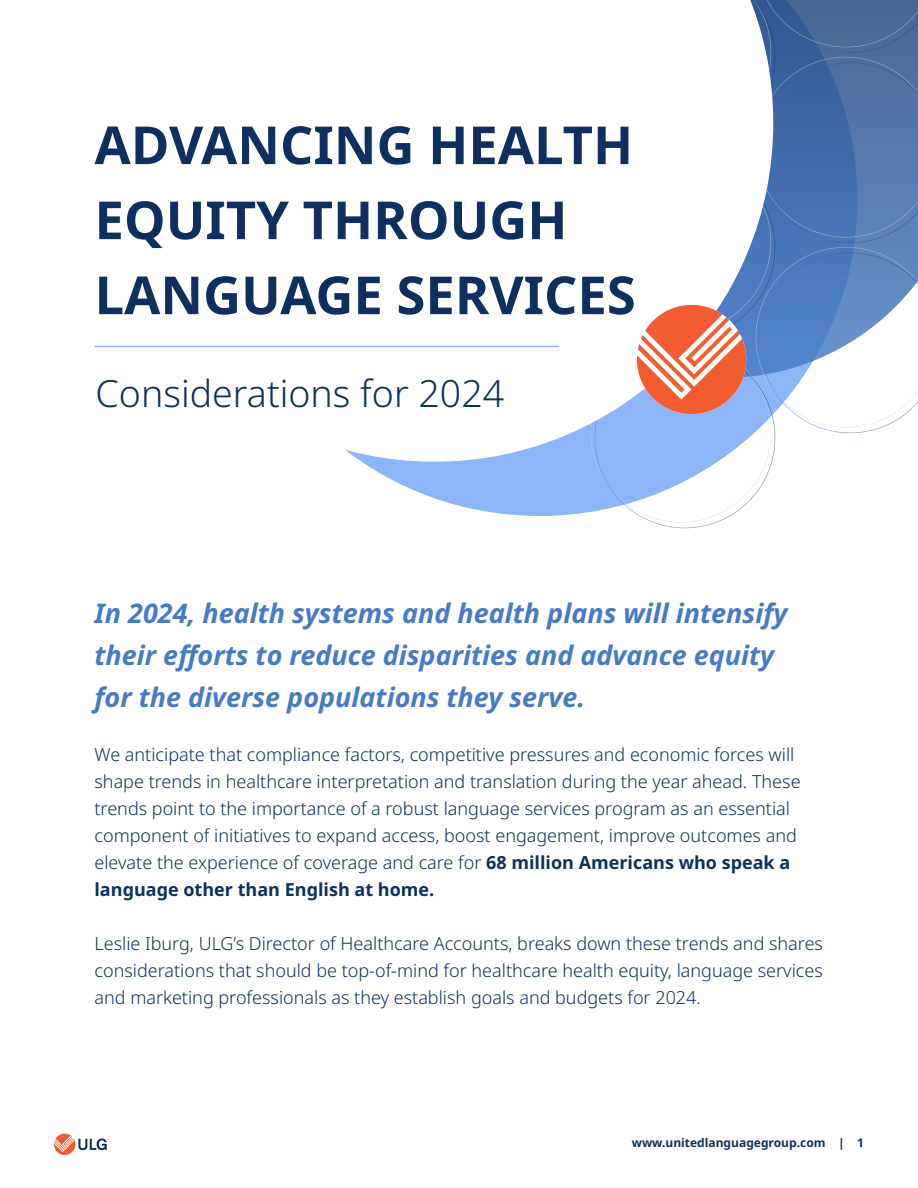
<style>
.page{position:relative;width:918px;height:1188px;background:#fff}
.page>*{position:absolute;margin:0;border:0;box-sizing:border-box;transform-origin:0 0}
.t1{font:700 52.5px/75px "Noto Sans";color:#0e2f60}
.t2{font:300 37.5px "Noto Sans";color:#0e2f60}
.t3{font:italic 700 27px/42px "Noto Sans";color:#467ac6}
.t4{font:300 18px/27px "Noto Sans";color:#0e2f60}
.t5{font:700 12px "Noto Sans";color:#0e2f60}
.s1{font-weight:700}
</style>
<div class="page">
<svg style="left:362px;top:462px;width:228px;height:54px;fill:#8cb6f8"></svg>
<svg style="left:96px;top:345px;width:494px;height:117px"></svg>
<svg style="left:590px;top:0;width:328px;height:528px"></svg>
<hr style="left:94px;top:346px;width:465px;height:1px;background:#8cb6f8">
<svg style="left:54px;top:1134px;width:54px;height:21px"></svg>
<h1 class="t1" style="left:94px;top:109px;width:543px">ADVANCING HEALTH<br>EQUITY THROUGH<br>LANGUAGE SERVICES</h1>
<h2 class="t2" style="left:96px;top:372px;width:410px">Considerations for 2024</h2>
<h3 class="t3" style="left:94px;top:593px;width:694px">In 2024, health systems and health plans will intensify their efforts to reduce disparities and advance equity for the diverse populations they serve.</h3>
<p class="t4" style="left:94px;top:741px;width:708px">We anticipate that compliance factors, competitive pressures and economic forces will shape trends in healthcare interpretation and translation during the year ahead. These trends point to the importance of a robust language services program as an essential component of initiatives to expand access, boost engagement, improve outcomes and elevate the experience of coverage and care for <span class="s1">68 million Americans who speak a language other than English at home.</span></p>
<p class="t4" style="left:94px;top:930px;width:730px;text-align:justify">Leslie Iburg, ULG’s Director of Healthcare Accounts, breaks down these trends and shares considerations that should be top-of-mind for healthcare health equity, language services and marketing professionals as they establish goals and budgets for 2024.</p>
<p class="t5" style="left:632px;top:1136px;width:234px">www.unitedlanguagegroup.com | 1</p>
</div>
